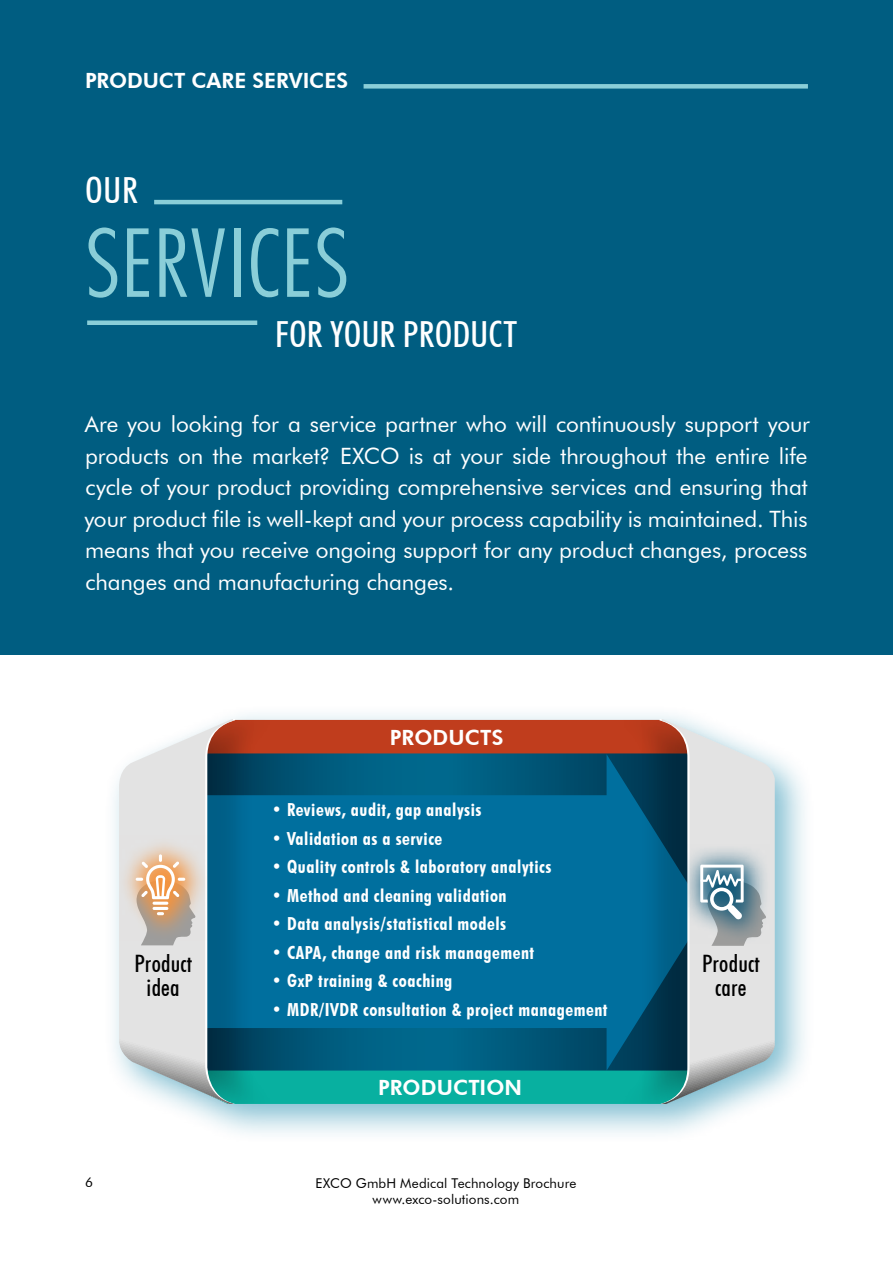
<style>
.page{position:relative;width:893px;height:1263px;background:#fff}
.page>*{position:absolute;margin:0;border:0;box-sizing:border-box;transform-origin:0 0}
.t1{font:300 condensed 96px "Futura BT";letter-spacing:.005em;color:#8aced8}
.t2{font:500 condensed 36px "Futura BT";letter-spacing:.005em;color:#fff}
.t3{font:500 condensed 24px/24px "Futura BT";letter-spacing:.01em;color:#000;text-align:center}
.t4{font:22.5px/31.5px "Futura BT";letter-spacing:-.005em;color:#fff;text-align:justify}
.t5{font:800 21px "Futura BT";color:#fff}
.t6{font:700 condensed 18px "Futura BT";letter-spacing:.03em;color:#fff}
.t7{font:13.5px/16.2px "Futura BT";letter-spacing:.01em;color:#000;text-align:center}
.s1{font-weight:300;font-stretch:normal}
</style>
<div class="page">
<div style="left:0;top:0;width:893px;height:655px;background:#005d81"></div>
<hr style="left:154px;top:200px;width:188px;height:4px;background:#8aced8">
<div style="left:87px;top:320px;width:170px;height:5px;background:#8aced8"></div>
<div style="left:364px;top:84px;width:444px;height:5px;background:#8aced8"></div>
<div style="left:103px;top:703px;width:712px;height:441px;background:#007ca3;opacity:.5"></div>
<svg style="left:119px;top:719px;width:656px;height:385px;background:#47869c"></svg>
<p class="t5" style="left:85px;top:68px;width:265px">PRODUCT CARE SERVICES</p>
<h2 class="t2" style="left:85px;top:168px;width:54px">OUR</h2>
<h1 class="t1" style="left:85px;top:204px;width:266px">SERVICES</h1>
<h2 class="t2" style="left:275px;top:312px;width:244px">FOR YOUR PRODUCT</h2>
<p class="t4" style="left:84px;top:408px;width:727px">Are you looking for a service partner who will continuously support your products on the market? EXCO is at your side throughout the entire life cycle of your product providing comprehensive services and ensuring that your product file is well-kept and your process capability is maintained. This means that you receive ongoing support for any product changes, process changes and manufacturing changes.</p>
<p class="t3" style="left:135px;top:951px;width:59px">Product idea</p>
<p class="t7" style="left:85px;top:1174px;width:9px">6</p>
<p class="t5" style="left:390px;top:724px;width:115px">PRODUCTS</p>
<p class="t6" style="left:272px;top:799px;width:212px"><span class="s1">•</span> Reviews, audit, gap analysis</p>
<p class="t6" style="left:272px;top:827px;width:172px"><span class="s1">•</span> Validation as a service</p>
<p class="t6" style="left:272px;top:856px;width:281px"><span class="s1">•</span> Quality controls &amp; laboratory analytics</p>
<p class="t6" style="left:272px;top:884px;width:237px"><span class="s1">•</span> Method and cleaning validation</p>
<p class="t6" style="left:272px;top:913px;width:236px"><span class="s1">•</span> Data analysis/statistical models</p>
<p class="t6" style="left:272px;top:941px;width:264px"><span class="s1">•</span> CAPA, change and risk management</p>
<p class="t6" style="left:272px;top:970px;width:182px"><span class="s1">•</span> GxP training &amp; coaching</p>
<p class="t6" style="left:272px;top:998px;width:337px"><span class="s1">•</span> MDR/IVDR consultation &amp; project management</p>
<p class="t5" style="left:378px;top:1075px;width:146px">PRODUCTION</p>
<p class="t7" style="left:315px;top:1175px;width:262px">EXCO GmbH Medical Technology Brochure www.exco-solutions.com</p>
<p class="t3" style="left:702px;top:951px;width:59px">Product care</p>
</div>
